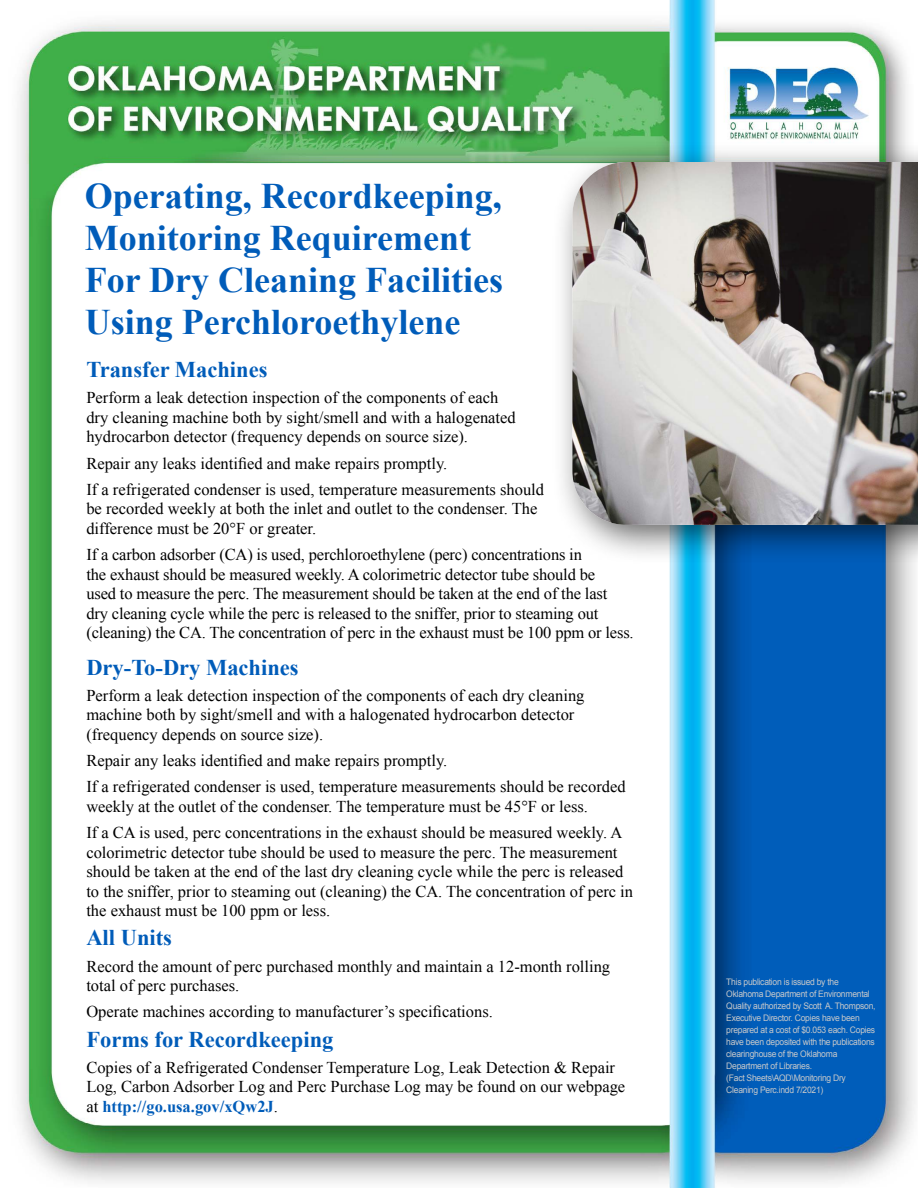
<style>
.page{position:relative;width:918px;height:1188px;background:#fff}
.page>*{position:absolute;margin:0;border:0;box-sizing:border-box;transform-origin:0 0}
._1_Blue_Headline{font:700 36px/42px "Times New Roman";color:#005cb9}
._2_Blue_Subhead{font:700 22.5px "Times New Roman";color:#005cb9}
._3_body_simple{font:16.5px/19.5px "Times New Roman";color:#000}
.t1{font:9px/12px "Arial";letter-spacing:-.03em;color:#c7c8ca;scale:.95 1}
.s1{font-weight:700;color:#005cb9}
</style>
<div class="page">
<img style="left:18px;top:0;width:898px;height:1188px">
<div style="left:552px;top:141px;width:366px;height:424px;background:#000;opacity:.6"></div>
<img style="left:572px;top:162px;width:346px;height:363px">
<p class="_1_Blue_Headline" style="left:85px;top:174px;width:420px">Operating, Recordkeeping,<br>Monitoring Requirement<br>For Dry Cleaning Facilities<br>Using Perchloroethylene</p>
<p class="_2_Blue_Subhead" style="left:86px;top:354px;width:183px">Transfer Machines</p>
<p class="_3_body_simple" style="left:86px;top:388px;width:431px">Perform a leak detection inspection of the components of each dry cleaning machine both by sight/smell and with a halogenated hydrocarbon detector (frequency depends on source size).</p>
<p class="_3_body_simple" style="left:86px;top:453px;width:362px">Repair any leaks identified and make repairs promptly.</p>
<p class="_3_body_simple" style="left:86px;top:479px;width:459px">If a refrigerated condenser is used, temperature measurements should be recorded weekly at both the inlet and outlet to the condenser. The difference must be 20°F or greater.</p>
<p class="_3_body_simple" style="left:86px;top:545px;width:549px">If a carbon adsorber (CA) is used, perchloroethylene (perc) concentrations in<br>the exhaust should be measured weekly. A colorimetric detector tube should be<br>used to measure the perc. The measurement should be taken at the end of the last<br>dry cleaning cycle while the perc is released to the sniffer, prior to steaming out (cleaning) the CA. The concentration of perc in the exhaust must be 100 ppm or less.</p>
<p class="_2_Blue_Subhead" style="left:86px;top:651px;width:214px">Dry-To-Dry Machines</p>
<p class="_3_body_simple" style="left:86px;top:685px;width:500px">Perform a leak detection inspection of the components of each dry cleaning machine both by sight/smell and with a halogenated hydrocarbon detector (frequency depends on source size).</p>
<p class="_3_body_simple" style="left:86px;top:751px;width:362px">Repair any leaks identified and make repairs promptly.</p>
<p class="_3_body_simple" style="left:86px;top:777px;width:541px">If a refrigerated condenser is used, temperature measurements should be recorded weekly at the outlet of the condenser. The temperature must be 45°F or less.</p>
<p class="_3_body_simple" style="left:86px;top:823px;width:548px">If a CA is used, perc concentrations in the exhaust should be measured weekly. A colorimetric detector tube should be used to measure the perc. The measurement should be taken at the end of the last dry cleaning cycle while the perc is released to the sniffer, prior to steaming out (cleaning) the CA. The concentration of perc in the exhaust must be 100 ppm or less.</p>
<p class="_2_Blue_Subhead" style="left:86px;top:922px;width:87px">All Units</p>
<p class="_3_body_simple" style="left:86px;top:956px;width:525px">Record the amount of perc purchased monthly and maintain a 12-month rolling total of perc purchases.</p>
<p class="_3_body_simple" style="left:86px;top:1002px;width:408px">Operate machines according to manufacturer’s specifications.</p>
<p class="_2_Blue_Subhead" style="left:86px;top:1023px;width:249px">Forms for Recordkeeping</p>
<p class="_3_body_simple" style="left:86px;top:1057px;width:540px">Copies of a Refrigerated Condenser Temperature Log, Leak Detection &amp; Repair<br>Log, Carbon Adsorber Log and Perc Purchase Log may be found on our webpage at <span class="s1">http://go.usa.gov/xQw2J</span>.</p>
<p class="t1" style="left:726px;top:976px;width:159px">This publication is issued by the Oklahoma Department of Environmental Quality authorized by Scott A. Thompson, Executive Director. Copies have been prepared at a cost of $0.053 each. Copies have been deposited with the publications clearinghouse of the Oklahoma Department of Libraries.<br>(Fact Sheets\AQD\Monitoring Dry Cleaning Perc.indd 7/2021)</p>
</div>
